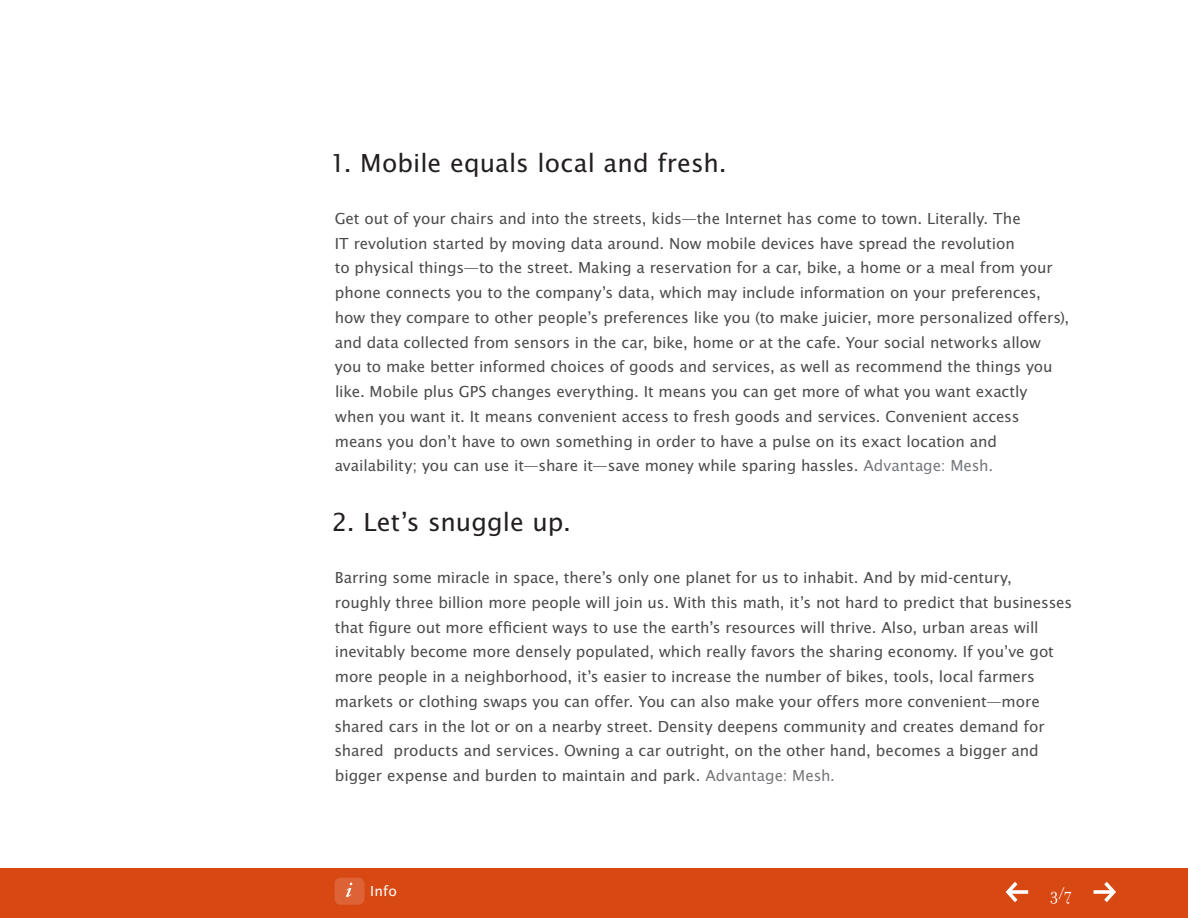
<style>
.page{position:relative;width:1188px;height:918px;background:#fff}
.page>*{position:absolute;margin:0;border:0;box-sizing:border-box;transform-origin:0 0}
.t1{font:27px "Lucida Sans EFOP";letter-spacing:.005em;color:#231f20}
.t2{font:18px "Filosofia OT";color:#fff}
.t3{font:16.5px/24.8px "Lucida Sans EFOP";letter-spacing:-.005em;color:#4b4c4d}
.t4{font:15px "Lucida Sans EFOP";color:#fff}
.s1{color:#76787b}
</style>
<div class="page">
<div style="left:0;top:869px;width:1188px;height:49px;background:#d74812"></div>
<div style="left:334px;top:878px;width:30px;height:27px;background:#dd6336;border-radius:6px"></div>
<svg style="left:346px;top:883px;width:6px;height:14px"></svg>
<svg style="left:1006px;top:882px;width:22px;height:20px"></svg>
<svg style="left:1094px;top:882px;width:22px;height:20px"></svg>
<h1 class="t1" style="left:330px;top:148px;width:398px">1. Mobile equals local and fresh.</h1>
<p class="t3" style="left:335px;top:207px;width:736px">Get out of your chairs and into the streets, kids—the Internet has come to town. Literally. The<br>IT revolution started by moving data around. Now mobile devices have spread the revolution<br>to physical things—to the street. Making a reservation for a car, bike, a home or a meal from your phone connects you to the company’s data, which may include information on your preferences, how they compare to other people’s preferences like you (to make juicier, more personalized offers), and data collected from sensors in the car, bike, home or at the cafe. Your social networks allow you to make better informed choices of goods and services, as well as recommend the things you like. Mobile plus GPS changes everything. It means you can get more of what you want exactly when you want it. It means convenient access to fresh goods and services. Convenient access means you don’t have to own something in order to have a pulse on its exact location and availability; you can use it—share it—save money while sparing hassles. <span class="s1">Advantage: Mesh.</span></p>
<h1 class="t1" style="left:332px;top:508px;width:241px">2. Let’s snuggle up.</h1>
<p class="t3" style="left:335px;top:566px;width:739px">Barring some miracle in space, there’s only one planet for us to inhabit. And by mid-century,<br>roughly three billion more people will join us. With this math, it’s not hard to predict that businesses that figure out more efficient ways to use the earth’s resources will thrive. Also, urban areas will inevitably become more densely populated, which really favors the sharing economy. If you’ve got more people in a neighborhood, it’s easier to increase the number of bikes, tools, local farmers markets or clothing swaps you can offer. You can also make your offers more convenient—more shared cars in the lot or on a nearby street. Density deepens community and creates demand for shared products and services. Owning a car outright, on the other hand, becomes a bigger and bigger expense and burden to maintain and park. <span class="s1">Advantage: Mesh.</span></p>
<p class="t4" style="left:370px;top:883px;width:28px">Info</p>
<p class="t2" style="left:1050px;top:884px;width:23px">3/7</p>
</div>
